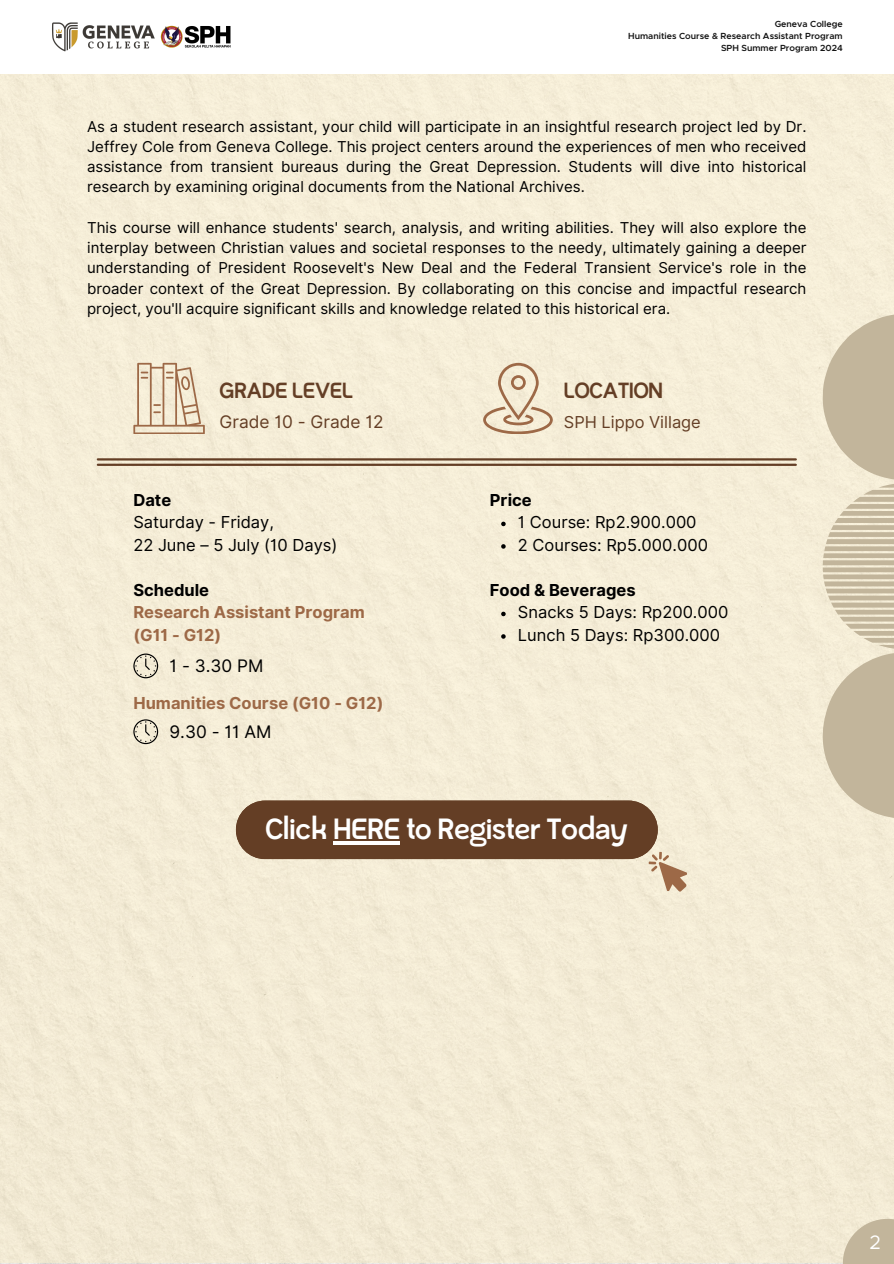
<style>
.page{position:relative;width:894px;height:1264px;background:#fff}
.page>*{position:absolute;margin:0;border:0;box-sizing:border-box;transform-origin:0 0}
.t1{font:700 36px "Allomira";color:#fff}
.t2{font:700 27px "Allomira";color:#643e25}
.t3{font:19.5px "Metropolis";color:#fff}
.t4{font:17.25px "Inter";color:#000}
.t5{font:17.25px "Inter";color:#643e25}
.t6{font:16.5px/22.5px "Inter";color:#000}
.t7{font:700 16.5px/22.5px "Inter";color:#9d6947}
.t8{font:700 16.5px "Inter";color:#000}
.t9{font:16.5px "Inter";color:#643e25}
.t10{font:15px/20.2px "Inter";color:#000;text-align:justify}
.t11{font:600 8.85px "Metropolis";color:#131313}
.s1{font-weight:700}
.s2{color:#000}
</style>
<div class="page">
<div style="left:0;top:53px;width:893px;height:1210px;background:#f4ecd7"></div>
<svg style="left:133px;top:363px;width:71px;height:71px"></svg>
<svg style="left:483px;top:363px;width:69px;height:71px"></svg>
<hr style="left:98px;top:458px;width:697px;height:2px;background:#643e25">
<hr style="left:98px;top:463px;width:697px;height:3px;background:#643e25">
<svg style="left:133px;top:653px;width:25px;height:25px"></svg>
<svg style="left:133px;top:719px;width:25px;height:25px"></svg>
<svg style="left:842px;top:1218px;width:51px;height:45px;fill:#c2b59b"></svg>
<div style="left:0;top:0;width:893px;height:73px;background:#fff"></div>
<img style="left:160px;top:25px;width:71px;height:23px">
<img style="left:52px;top:22px;width:103px;height:30px">
<svg style="left:501px;top:521px;width:4px;height:5px"></svg>
<svg style="left:501px;top:544px;width:4px;height:4px"></svg>
<svg style="left:501px;top:611px;width:4px;height:5px"></svg>
<svg style="left:501px;top:634px;width:4px;height:4px"></svg>
<svg style="left:821px;top:315px;width:72px;height:503px"></svg>
<svg style="left:236px;top:800px;width:451px;height:92px"></svg>
<p class="t11" style="left:774px;top:20px;width:70px">Geneva College</p>
<p class="t11" style="left:628px;top:32px;width:216px">Humanities Course &amp; Research Assistant Program</p>
<h4 class="t11" style="left:720px;top:44px;width:123px">SPH Summer Program 2024</h4>
<h3 class="t10" style="left:87px;top:116px;width:720px">As a student research assistant, your child will participate in an insightful research project led by Dr.<br>Jeffrey Cole from Geneva College. This project centers around the experiences of men who received assistance from transient bureaus during the Great Depression. Students will dive into historical research by examining original documents from the National Archives.</h3>
<h4 class="t10" style="left:87px;top:217px;width:720px">This course will enhance students' search, analysis, and writing abilities. They will also explore the interplay between Christian values and societal responses to the needy, ultimately gaining a deeper understanding of President Roosevelt's New Deal and the Federal Transient Service's role in the broader context of the Great Depression. By collaborating on this concise and impactful research project, you'll acquire significant skills and knowledge related to this historical era.</h4>
<p class="t2" style="left:219px;top:377px;width:135px">GRADE LEVEL</p>
<p class="t5" style="left:219px;top:412px;width:166px">Grade 10 - Grade 12</p>
<p class="t6" style="left:133px;top:488px;width:205px"><span class="s1">Date<br></span>Saturday - Friday,<br>22 June – 5 July (10 Days)</p>
<p class="t7" style="left:133px;top:578px;width:233px"><span class="s2">Schedule<br></span>Research Assistant Program (G11 - G12)</p>
<p class="t4" style="left:169px;top:655px;width:96px">1 - 3.30 PM</p>
<p class="t7" style="left:133px;top:691px;width:251px">Humanities Course (G10 - G12)</p>
<h6 class="t4" style="left:169px;top:721px;width:104px">9.30 - 11 AM</h6>
<h2 class="t2" style="left:564px;top:377px;width:101px">LOCATION</h2>
<p class="t9" style="left:564px;top:412px;width:138px">SPH Lippo Village</p>
<h5 class="t8" style="left:490px;top:490px;width:43px">Price</h5>
<h4 class="t6" style="left:518px;top:511px;width:180px">1 Course: Rp2.900.000</h4>
<h4 class="t6" style="left:518px;top:533px;width:191px">2 Courses: Rp5.000.000</h4>
<p class="t8" style="left:490px;top:580px;width:147px">Food &amp; Beverages</p>
<h3 class="t6" style="left:518px;top:601px;width:212px">Snacks 5 Days: Rp200.000</h3>
<p class="t6" style="left:518px;top:623px;width:204px">Lunch 5 Days: Rp300.000</p>
<p class="t1" style="left:266px;top:811px;width:363px">Click HERE to Register Today</p>
<h6 class="t3" style="left:869px;top:1233px;width:13px">2</h6>
</div>
